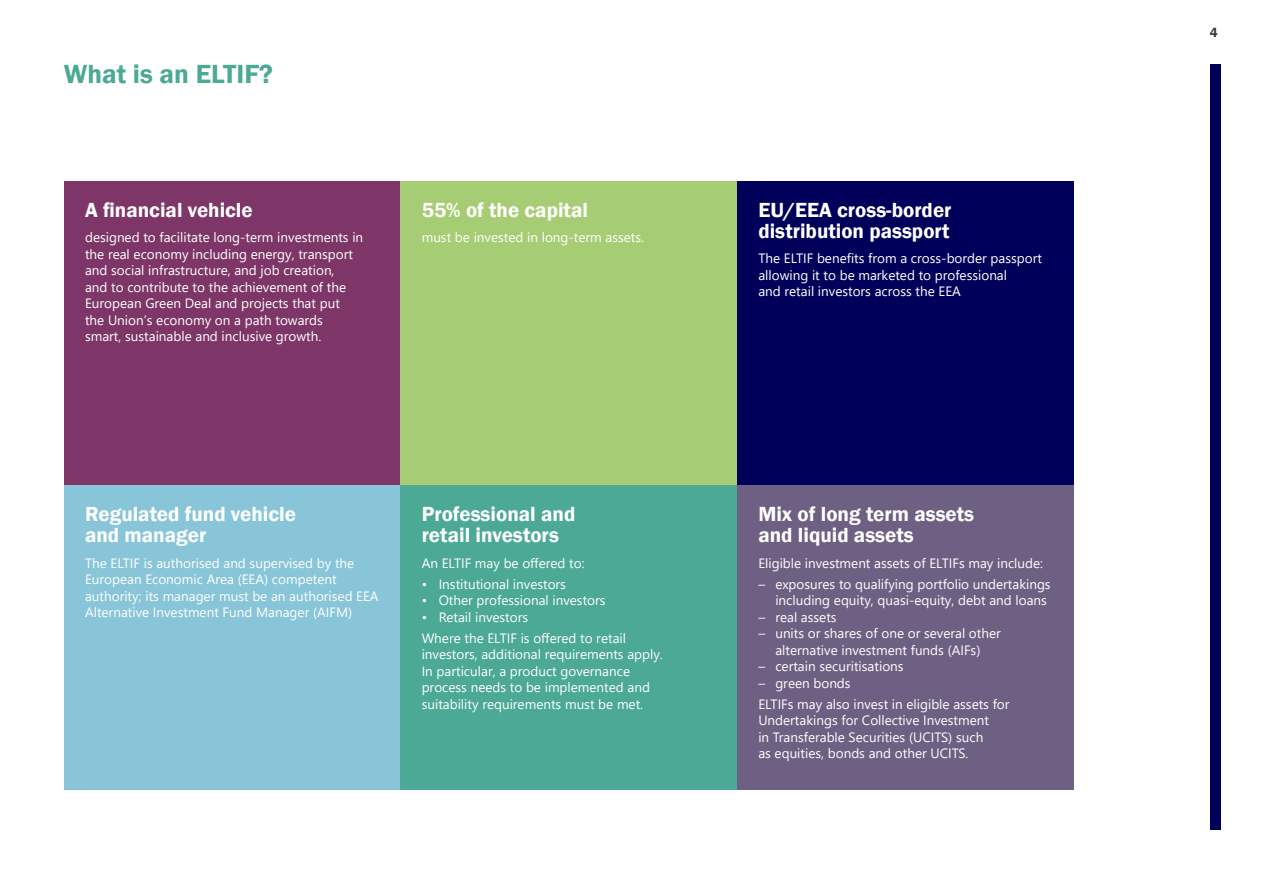
<style>
.page{position:relative;width:1263px;height:893px;background:#fff}
.page>*{position:absolute;margin:0;border:0;box-sizing:border-box;transform-origin:0 0}
.t1{font:600 27px "Franklin Gothic";color:#4ba995}
.t2{font:600 21px/21px "Franklin Gothic";color:#fff}
.t3{font:13.5px/16.5px "Segoe UI";color:#fff}
.t4{font:600 13.5px "Franklin Gothic";color:#3a3540}
</style>
<div class="page">
<div style="left:1210px;top:64px;width:10px;height:765px;background:#00005a"></div>
<div style="left:64px;top:181px;width:336px;height:304px;background:#7d3667"></div>
<div style="left:64px;top:485px;width:336px;height:305px;background:#88c5d8"></div>
<div style="left:400px;top:181px;width:337px;height:304px;background:#a7cd74"></div>
<div style="left:737px;top:181px;width:337px;height:304px;background:#00005a"></div>
<div style="left:737px;top:485px;width:337px;height:305px;background:#6d6083"></div>
<div style="left:400px;top:485px;width:337px;height:305px;background:#4ba995"></div>
<h1 class="t1" style="left:64px;top:57px;width:211px">What is an ELTIF?</h1>
<h2 class="t2" style="left:85px;top:200px;width:169px">A financial vehicle</h2>
<p class="t3" style="left:85px;top:228px;width:280px">designed to facilitate long-term investments in the real economy including energy, transport and social infrastructure, and job creation,<br>and to contribute to the achievement of the European Green Deal and projects that put<br>the Union’s economy on a path towards<br>smart, sustainable and inclusive growth.</p>
<h2 class="t2" style="left:422px;top:200px;width:168px">55% of the capital</h2>
<p class="t3" style="left:422px;top:228px;width:224px">must be invested in long-term assets.</p>
<h2 class="t2" style="left:85px;top:504px;width:212px">Regulated fund vehicle and manager</h2>
<p class="t3" style="left:85px;top:554px;width:295px">The ELTIF is authorised and supervised by the European Economic Area (EEA) competent authority; its manager must be an authorised EEA Alternative Investment Fund Manager (AIFM)</p>
<h2 class="t2" style="left:422px;top:504px;width:155px">Professional and retail investors</h2>
<p class="t3" style="left:422px;top:554px;width:164px">An ELTIF may be offered to:</p>
<p class="t3" style="left:422px;top:575px;width:146px">• Institutional investors</p>
<p class="t3" style="left:422px;top:591px;width:185px">• Other professional investors</p>
<p class="t3" style="left:422px;top:605px;width:206px;line-height:21px">• Retail investors<br>Where the ELTIF is offered to retail</p>
<p class="t3" style="left:422px;top:645px;width:243px">investors, additional requirements apply.<br>In particular, a product governance process needs to be implemented and suitability requirements must be met.</p>
<h2 class="t2" style="left:758px;top:200px;width:195px">EU/EEA cross-border distribution passport</h2>
<p class="t3" style="left:758px;top:249px;width:285px">The ELTIF benefits from a cross-border passport allowing it to be marketed to professional<br>and retail investors across the EEA</p>
<h2 class="t2" style="left:758px;top:504px;width:217px">Mix of long term assets and liquid assets</h2>
<p class="t3" style="left:758px;top:554px;width:286px">Eligible investment assets of ELTIFs may include:</p>
<p class="t3" style="left:758px;top:575px;width:294px;text-align:right">– exposures to qualifying portfolio undertakings including equity, quasi-equity, debt and loans</p>
<p class="t3" style="left:758px;top:608px;width:80px">– real assets</p>
<p class="t3" style="left:758px;top:624px;width:244px;text-align:center">– units or shares of one or several other alternative investment funds (AIFs)</p>
<p class="t3" style="left:758px;top:657px;width:147px">– certain securitisations</p>
<p class="t3" style="left:758px;top:671px;width:253px;line-height:21px">– green bonds<br>ELTIFs may also invest in eligible assets for</p>
<p class="t3" style="left:758px;top:711px;width:232px">Undertakings for Collective Investment in Transferable Securities (UCITS) such as equities, bonds and other UCITS.</p>
<p class="t4" style="left:1210px;top:24px;width:9px">4</p>
</div>
